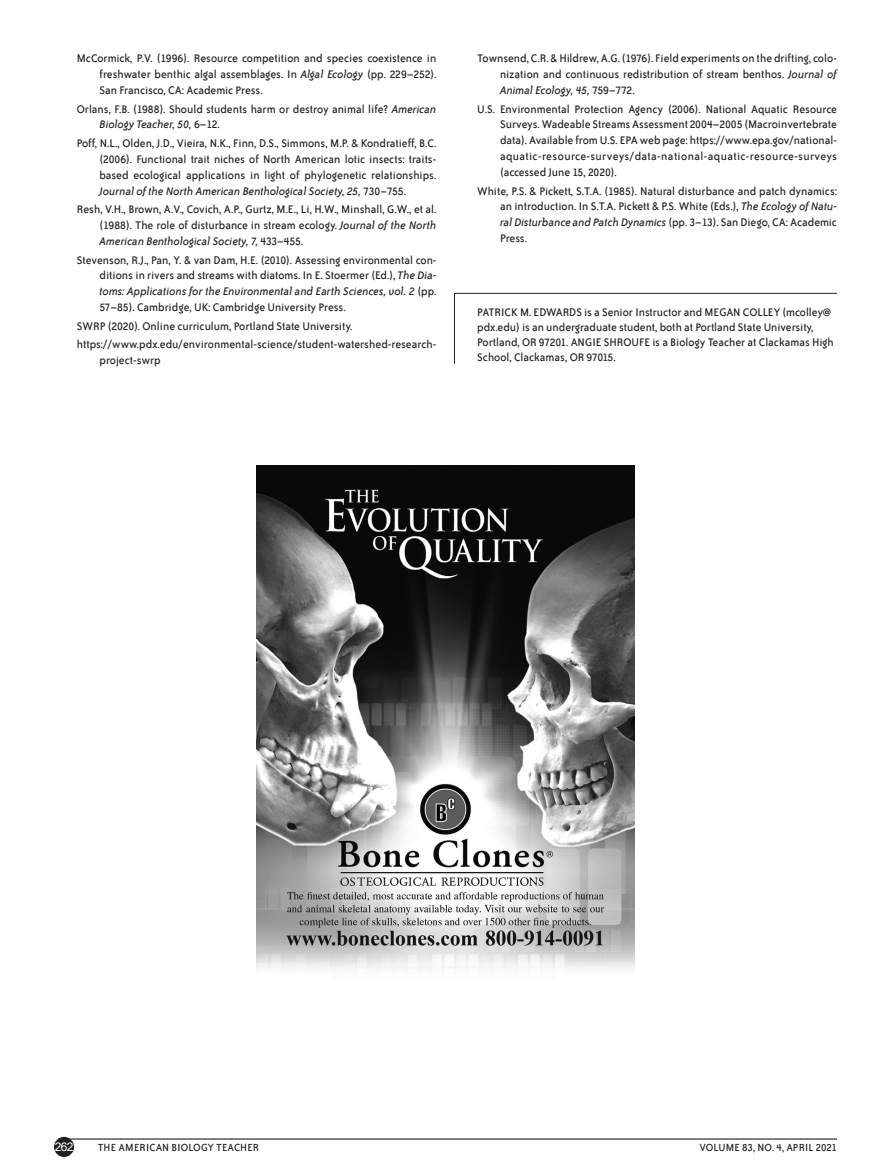
<style>
.page{position:relative;width:891px;height:1175px;background:#fff}
.page>*{position:absolute;margin:0;border:0;box-sizing:border-box;transform-origin:0 0}
.REF{font:12.75px/15.8px "Bailey Sans ITC";color:#231f20;text-align:justify}
.BIO{font:12.75px/15.3px "Bailey Sans ITC";color:#231f20}
.t1{font:12px "Bailey Sans ITC";letter-spacing:.015em;color:#231f20}
.t2{font:12px "Arial";color:#fff}
.s1{font-style:italic}
</style>
<div class="page">
<div style="left:54px;top:1136px;width:20px;height:20px;background:#231f20;border-radius:50%"></div>
<hr style="left:59px;top:1138px;width:778px;height:1px;background:#231f20">
<svg style="left:454px;top:292px;width:383px;height:72px"></svg>
<img style="left:256px;top:465px;width:378px;height:505px">
<p class="REF" style="left:100px;top:51px;width:338px;text-indent:-23px">McCormick, P.V. (1996). Resource competition and species coexistence in freshwater benthic algal assemblages. In <span class="s1">Algal Ecology</span> (pp. 229–252).<br>San Francisco, CA: Academic Press.</p>
<p class="REF" style="left:100px;top:101px;width:338px;text-indent:-23px">Orlans, F.B. (1988). Should students harm or destroy animal life? <span class="s1">American<br>Biology Teacher, 50,</span> 6–12.</p>
<p class="REF" style="left:100px;top:136px;width:338px;text-indent:-23px">Poff, N.L., Olden, J.D., Vieira, N.K., Finn, D.S., Simmons, M.P. &amp; Kondratieff, B.C. (2006). Functional trait niches of North American lotic insects: traits&shy;based ecological applications in light of phylogenetic relationships.<br><span class="s1">Journal of the North American Benthological Society, 25,</span> 730–755.</p>
<p class="REF" style="left:100px;top:202px;width:338px;text-indent:-23px">Resh, V.H., Brown, A.V., Covich, A.P., Gurtz, M.E., Li, H.W., Minshall, G.W., et al. (1988). The role of disturbance in stream ecology. <span class="s1">Journal of the North American Benthological Society, 7,</span> 433–455.</p>
<p class="REF" style="left:100px;top:252px;width:338px;text-indent:-23px">Stevenson, R.J., Pan, Y. &amp; van Dam, H.E. (2010). Assessing environmental con&shy;ditions in rivers and streams with diatoms. In E. Stoermer (Ed.), <span class="s1">The Dia&shy;toms: Applications for the Environmental and Earth Sciences, vol. 2</span> (pp.<br>57–85). Cambridge, UK: Cambridge University Press.</p>
<p class="REF" style="left:77px;top:318px;width:277px">SWRP (2020). Online curriculum, Portland State University.</p>
<p class="REF" style="left:100px;top:337px;width:338px;text-indent:-23px">https://www.pdx.edu/environmental-science/student-watershed-research&shy;project-swrp</p>
<p class="REF" style="left:500px;top:51px;width:338px;text-indent:-23px">Townsend, C.R. &amp; Hildrew, A.G. (1976). Field experiments on the drifting, colo&shy;nization and continuous redistribution of stream benthos. <span class="s1">Journal of Animal Ecology, 45,</span> 759–772.</p>
<p class="REF" style="left:500px;top:101px;width:339px;text-indent:-23px">U.S. Environmental Protection Agency (2006). National Aquatic Resource Surveys. Wadeable Streams Assessment 2004–2005 (Macroinvertebrate data). Available from U.S. EPA web page: https://www.epa.gov/national&shy;aquatic-resource-surveys/data-national-aquatic-resource-surveys (accessed June 15, 2020).</p>
<p class="REF" style="left:500px;top:183px;width:338px;text-indent:-23px">White, P.S. &amp; Pickett, S.T.A. (1985). Natural disturbance and patch dynamics: an introduction. In S.T.A. Pickett &amp; P.S. White (Eds.), <span class="s1">The Ecology of Natu&shy;ral Disturbance and Patch Dynamics</span> (pp. 3–13). San Diego, CA: Academic Press.</p>
<p class="BIO" style="left:477px;top:304px;width:358px">PATRICK M. EDWARDS is a Senior Instructor and MEGAN COLLEY (mcolley@ pdx.edu) is an undergraduate student, both at Portland State University, Portland, OR 97201. ANGIE SHROUFE is a Biology Teacher at Clackamas High School, Clackamas, OR 97015.</p>
<p class="t2" style="left:55px;top:1138px;width:20px">262</p>
<p class="t1" style="left:98px;top:1141px;width:163px">THE AMERICAN BIOLOGY TEACHER</p>
<p class="t1" style="left:700px;top:1141px;width:139px">VOLUME 83, NO. 4, APRIL 2021</p>
</div>
